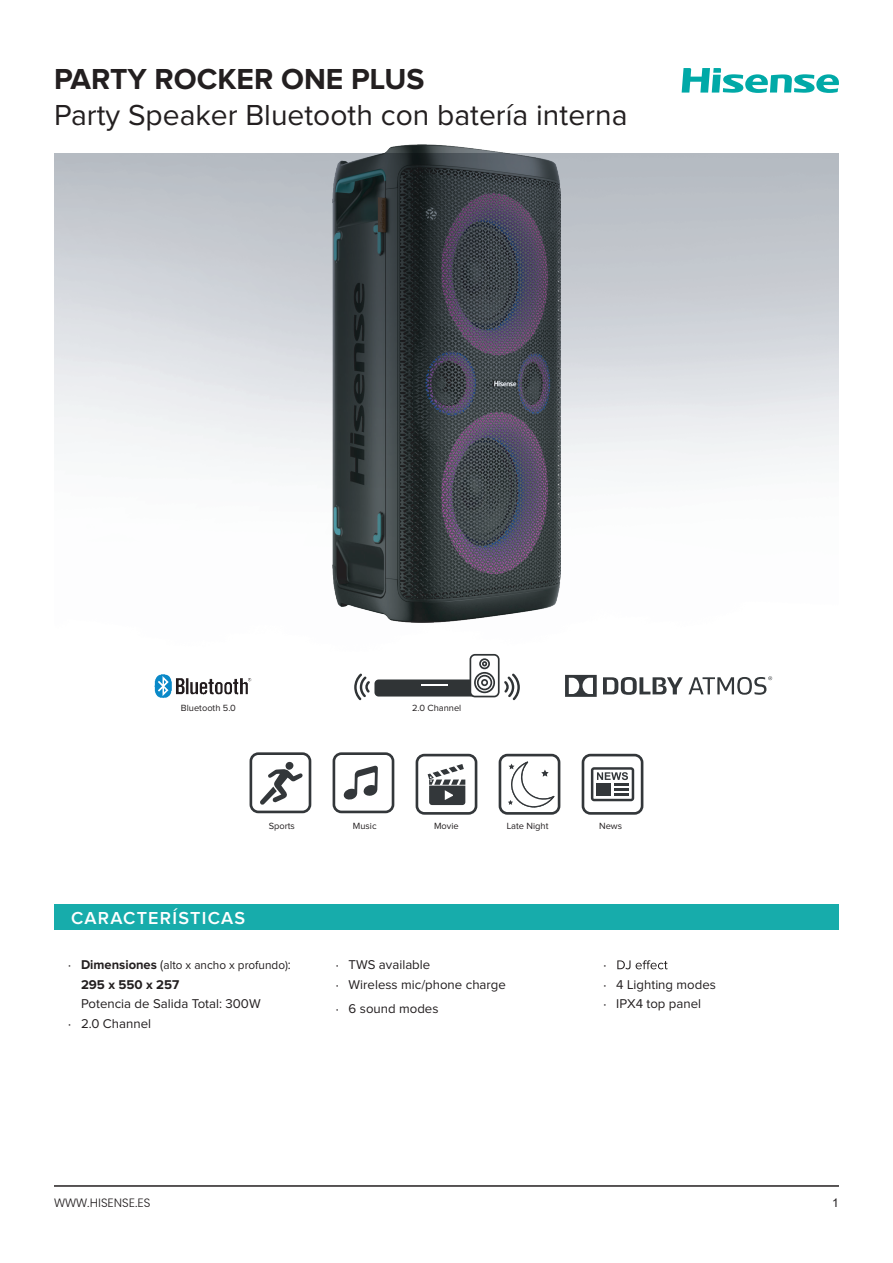
<style>
.page{position:relative;width:893px;height:1263px;background:#fff}
.page>*{position:absolute;margin:0;border:0;box-sizing:border-box;transform-origin:0 0}
.t1{font:30px "Proxima Nova";color:#231f20}
.t2{font:700 30px "Proxima Nova";color:#231f20}
.t3{font:600 18px "Proxima Nova";letter-spacing:.07em;color:#fff}
.t4{font:13.2px/19.5px "Proxima Nova";color:#231f20}
.t5{font:700 13.2px "Proxima Nova";color:#231f20}
.t6{font:13.2px "Minion Pro";color:#231f20}
.t7{font:12px "Proxima Nova";color:#231f20}
.t8{font:300 12px "Hisense Alfabet";color:#231f20}
.t9{font:12px "Arial";color:#231f20}
.t10{font:9.3px "Proxima Nova";color:#231f20}
.s1{font-family:"Minion Pro";font-size:13.2px}
.s2{font-weight:700;font-size:13.2px}
.s3{font-size:13.2px}
.s4{font-family:"Minion Pro"}
</style>
<div class="page">
<hr style="left:54px;top:1185px;width:785px;height:2px;background:#231f20">
<img style="left:54px;top:153px;width:785px;height:817px">
<div style="left:54px;top:904px;width:785px;height:26px;background:#17acab"></div>
<svg style="left:617px;top:960px;width:51px;height:9px"></svg>
<svg style="left:682px;top:68px;width:157px;height:25px"></svg>
<img style="left:333px;top:144px;width:227px;height:478px">
<div style="left:125px;top:667px;width:155px;height:33px;background:#fff"></div>
<img style="left:154px;top:674px;width:98px;height:24px">
<svg style="left:354px;top:654px;width:166px;height:46px"></svg>
<div style="left:333px;top:752px;width:61px;height:61px;border:3px solid #33373a;border-radius:7px"></div>
<svg style="left:344px;top:766px;width:34px;height:34px"></svg>
<div style="left:416px;top:754px;width:61px;height:61px;border:3px solid #33373a;border-radius:7px"></div>
<svg style="left:428px;top:764px;width:37px;height:41px"></svg>
<div style="left:582px;top:754px;width:61px;height:61px;border:3px solid #33373a;border-radius:7px"></div>
<svg style="left:591px;top:767px;width:43px;height:34px"></svg>
<div style="left:250px;top:752px;width:61px;height:61px;border:3px solid #33373a;border-radius:7px"></div>
<svg style="left:260px;top:769px;width:43px;height:36px"></svg>
<div style="left:286px;top:762px;width:7px;height:8px;background:#33373a;border-radius:50%"></div>
<div style="left:499px;top:754px;width:61px;height:61px;border:3px solid #33373a;border-radius:7px"></div>
<svg style="left:508px;top:761px;width:46px;height:46px"></svg>
<svg style="left:565px;top:675px;width:207px;height:22px"></svg>
<h1 class="t2" style="left:54px;top:65px;width:372px">PARTY ROCKER ONE PLUS</h1>
<h1 class="t1" style="left:54px;top:101px;width:575px">Party Speaker Bluetooth con batería interna</h1>
<p class="t10" style="left:181px;top:703px;width:57px">Bluetooth 5.0</p>
<p class="t10" style="left:412px;top:703px;width:51px">2.0 Channel</p>
<p class="t10" style="left:269px;top:822px;width:28px">Sports</p>
<p class="t10" style="left:353px;top:822px;width:25px">Music</p>
<p class="t10" style="left:434px;top:822px;width:26px">Movie</p>
<p class="t10" style="left:507px;top:822px;width:43px">Late Night</p>
<p class="t10" style="left:599px;top:822px;width:24px">News</p>
<h2 class="t3" style="left:71px;top:910px;width:176px">CARACTERÍSTICAS</h2>
<p class="t7" style="left:68px;top:960px;width:224px"><span class="s1">∙</span> <span class="s2">Dimensiones</span> <span class="s3">(</span>alto x ancho x profundo)<span class="s3">:</span></p>
<p class="t5" style="left:81px;top:978px;width:100px">295 x 550 x 257</p>
<p class="t4" style="left:68px;top:995px;width:194px;text-indent:13px">Potencia de Salida Total: 300W <span class="s4">∙</span> 2.0 Channel</p>
<p class="t4" style="left:336px;top:956px;width:172px"><span class="s4">∙</span> TWS available<br><span class="s4">∙</span> Wireless mic/phone charge</p>
<p class="t4" style="left:336px;top:999px;width:104px"><span class="s4">∙</span> 6 sound modes</p>
<p class="t6" style="left:604px;top:956px;width:4px">∙</p>
<p class="t4" style="left:604px;top:975px;width:114px"><span class="s4">∙</span> 4 Lighting modes <span class="s4">∙</span> IPX4 top panel</p>
<p class="t8" style="left:54px;top:1191px;width:98px">WWW.HISENSE.ES</p>
<p class="t9" style="left:832px;top:1194px;width:8px">1</p>
</div>
